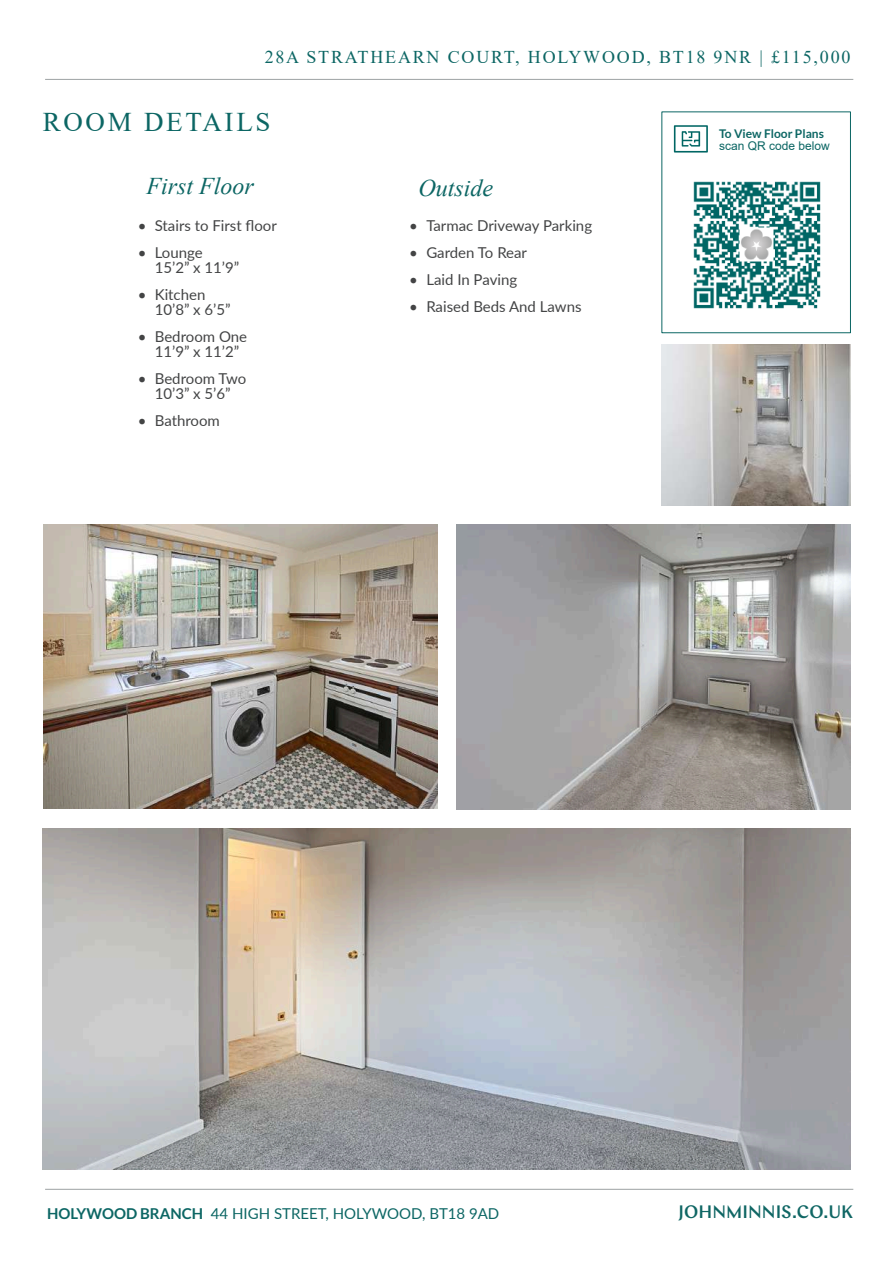
<style>
.page{position:relative;width:893px;height:1263px;background:#fff}
.page>*{position:absolute;margin:0;border:0;box-sizing:border-box;transform-origin:0 0}
.t1{font:27px "Times New Roman";letter-spacing:.1em;color:#0c6664}
.t2{font:italic 24px "Times New Roman";color:#0c6664}
.t3{font:18px "Times New Roman";letter-spacing:.1em;color:#0c6664}
.t4{font:500 18px "Chap";color:#0f6664}
.t5{font:15px/15px "Lato";color:#434445}
.t6{font:15px "Lato";color:#0c6664}
.t7{font:700 12px "Lato";color:#0c6664}
.t8{font:12px "Arial";color:#0c6664}
.s1{font-weight:700}
</style>
<div class="page">
<hr style="left:45px;top:1189px;width:808px;height:1px;background:#9da2a3">
<hr style="left:45px;top:79px;width:808px;height:1px;background:#9da2a3">
<img style="left:43px;top:525px;width:394px;height:284px">
<img style="left:43px;top:829px;width:807px;height:340px">
<img style="left:457px;top:524px;width:393px;height:285px">
<img style="left:662px;top:344px;width:188px;height:161px">
<svg style="left:674px;top:125px;width:34px;height:28px"></svg>
<img style="left:693px;top:181px;width:128px;height:128px">
<p class="t3" style="left:265px;top:50px;width:587px">28A STRATHEARN COURT, HOLYWOOD, BT18 9NR | £115,000</p>
<h1 class="t1" style="left:43px;top:112px;width:229px">ROOM DETAILS</h1>
<h2 class="t2" style="left:146px;top:177px;width:109px">First Floor</h2>
<p class="t5" style="left:138px;top:219px;width:141px">• Stairs to First floor</p>
<p class="t5" style="left:155px;top:246px;width:86px;text-indent:-17px">• Lounge<br>15’2” x 11’9”</p>
<p class="t5" style="left:155px;top:288px;width:77px;text-indent:-17px">• Kitchen<br>10’8” x 6’5”</p>
<p class="t5" style="left:155px;top:330px;width:94px;text-indent:-17px">• Bedroom One<br>11’9” x 11’2”</p>
<p class="t5" style="left:138px;top:372px;width:110px;text-align:center">• Bedroom Two<br>10’3” x 5’6”</p>
<p class="t5" style="left:138px;top:414px;width:84px">• Bathroom</p>
<h2 class="t2" style="left:418px;top:179px;width:76px">Outside</h2>
<p class="t5" style="left:409px;top:219px;width:184px">• Tarmac Driveway Parking</p>
<p class="t5" style="left:409px;top:246px;width:119px">• Garden To Rear</p>
<p class="t5" style="left:409px;top:273px;width:109px">• Laid In Paving</p>
<p class="t5" style="left:409px;top:300px;width:174px">• Raised Beds And Lawns</p>
<p class="t7" style="left:719px;top:128px;width:107px">To View Floor Plans</p>
<p class="t8" style="left:719px;top:142px;width:112px">scan QR code below</p>
<p class="t6" style="left:47px;top:1207px;width:454px"><span class="s1">HOLYWOOD BRANCH</span> 44 HIGH STREET, HOLYWOOD, BT18 9AD</p>
<p class="t4" style="left:679px;top:1200px;width:176px">JOHNMINNIS.CO.UK</p>
</div>
